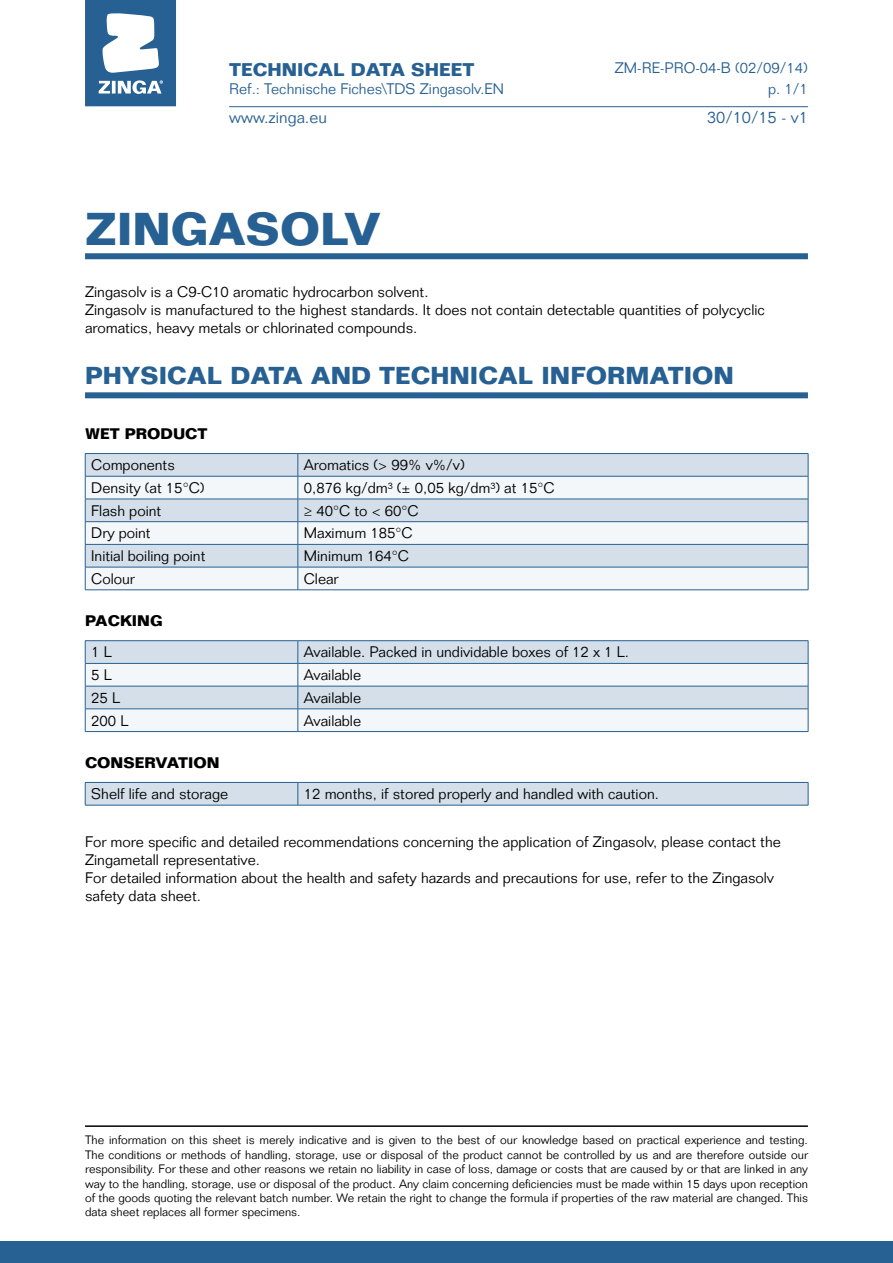
<style>
.page{position:relative;width:893px;height:1263px;background:#fff}
.page>*{position:absolute;margin:0;border:0;box-sizing:border-box;transform-origin:0 0}
.t1{font:700 45px "Folio Std";color:#276092}
.t2{font:700 24px "Folio Std";color:#276092}
.t3{font:700 18px "Folio Std";color:#276092}
.t4{font:300 16.5px "Folio Std";color:#276092}
.t5{font:300 15px/18px "Folio Std";color:#000}
.t6{font:300 15px "Folio Std";color:#276092}
.t7{font:700 15px "Folio Std";color:#000}
.t8{font:300 12px/14.4px "Folio Std";color:#000;text-align:justify}
</style>
<div class="page">
<svg style="left:85px;top:0;width:91px;height:106px"></svg>
<hr style="left:229px;top:106px;width:579px;height:1px;background:#276092">
<div style="left:0;top:1242px;width:893px;height:21px;background:#276092"></div>
<hr style="left:85px;top:1125px;width:723px;height:2px;background:#000">
<div style="left:85px;top:253px;width:723px;height:6px;background:#276092"></div>
<div style="left:85px;top:392px;width:723px;height:6px;background:#276092"></div>
<svg style="left:86px;top:454px;width:722px;height:22px;background:#d1dde7"></svg>
<svg style="left:86px;top:477px;width:722px;height:112px;fill:#f4f7fa"></svg>
<hr style="left:85px;top:453px;width:213px;height:1px;background:#276092">
<hr style="left:298px;top:453px;width:510px;height:1px;background:#276092">
<hr style="left:85px;top:476px;width:213px;height:1px;background:#276092">
<hr style="left:298px;top:476px;width:510px;height:1px;background:#276092">
<hr style="left:85px;top:499px;width:213px;height:1px;background:#276092">
<hr style="left:298px;top:499px;width:510px;height:1px;background:#276092">
<hr style="left:85px;top:521px;width:213px;height:1px;background:#276092">
<hr style="left:298px;top:521px;width:510px;height:1px;background:#276092">
<hr style="left:85px;top:544px;width:213px;height:1px;background:#276092">
<hr style="left:298px;top:544px;width:510px;height:1px;background:#276092">
<hr style="left:85px;top:567px;width:213px;height:1px;background:#276092">
<svg style="left:85px;top:454px;width:1px;height:135px"></svg>
<hr style="left:298px;top:567px;width:510px;height:1px;background:#276092">
<svg style="left:298px;top:454px;width:1px;height:135px"></svg>
<svg style="left:808px;top:454px;width:1px;height:136px"></svg>
<hr style="left:85px;top:589px;width:213px;height:1px;background:#276092">
<hr style="left:298px;top:589px;width:510px;height:1px;background:#276092">
<svg style="left:86px;top:641px;width:722px;height:22px;background:#d1dde7"></svg>
<svg style="left:86px;top:664px;width:722px;height:67px;fill:#f4f7fa"></svg>
<hr style="left:85px;top:640px;width:213px;height:1px;background:#276092">
<hr style="left:298px;top:640px;width:510px;height:1px;background:#276092">
<hr style="left:85px;top:663px;width:213px;height:1px;background:#276092">
<hr style="left:298px;top:663px;width:510px;height:1px;background:#276092">
<hr style="left:85px;top:686px;width:213px;height:1px;background:#276092">
<hr style="left:298px;top:686px;width:510px;height:1px;background:#276092">
<hr style="left:85px;top:709px;width:213px;height:1px;background:#276092">
<svg style="left:85px;top:641px;width:1px;height:90px"></svg>
<hr style="left:298px;top:709px;width:510px;height:1px;background:#276092">
<svg style="left:298px;top:641px;width:1px;height:90px"></svg>
<svg style="left:808px;top:641px;width:1px;height:90px"></svg>
<hr style="left:85px;top:731px;width:213px;height:1px;background:#276092">
<hr style="left:298px;top:731px;width:510px;height:1px;background:#276092">
<svg style="left:85px;top:782px;width:724px;height:23px;background:#c9d6e3"></svg>
<hr style="left:85px;top:805px;width:213px;height:1px;background:#276092">
<hr style="left:298px;top:805px;width:510px;height:1px;background:#276092">
<p class="t3" style="left:229px;top:58px;width:14px">TECH</p>
<p class="t3" style="left:282px;top:58px;width:157px">NICAL DATA SHEET</p>
<p class="t6" style="left:229px;top:79px;width:276px">Ref.: Technische Fiches\TDS Zingasolv.EN</p>
<p class="t4" style="left:229px;top:107px;width:99px">www.zinga.eu</p>
<h1 class="t1" style="left:85px;top:201px;width:297px">ZINGASOLV</h1>
<p class="t6" style="left:615px;top:59px;width:195px">ZM-RE-PRO-04-B (02/09/14)</p>
<p class="t6" style="left:768px;top:79px;width:41px">p. 1/1</p>
<p class="t4" style="left:707px;top:107px;width:102px">30/10/15 - v1</p>
<p class="t5" style="left:85px;top:283px;width:681px">Zingasolv is a C9-C10 aromatic hydrocarbon solvent.<br>Zingasolv is manufactured to the highest standards. It does not contain detectable quantities of polycyclic aromatics, heavy metals or chlorinated compounds.</p>
<h2 class="t2" style="left:85px;top:360px;width:616px">PHYSICAL DATA AN D TECHNICAL IN FORMATION</h2>
<p class="t7" style="left:85px;top:424px;width:124px">WET PRODUCT</p>
<p class="t5" style="left:91px;top:456px;width:85px">Components</p>
<p class="t5" style="left:304px;top:456px;width:162px">Aromatics (&gt; 99% v%/v)</p>
<p class="t5" style="left:91px;top:479px;width:115px">Density (at 15°C)</p>
<p class="t5" style="left:304px;top:479px;width:252px">0,876 kg/dm³ (± 0,05 kg/dm³) at 15°C</p>
<p class="t5" style="left:91px;top:501px;width:72px">Flash point</p>
<p class="t5" style="left:304px;top:501px;width:116px">≥ 40°C to &lt; 60°C</p>
<p class="t5" style="left:91px;top:524px;width:61px">Dry point</p>
<p class="t5" style="left:304px;top:524px;width:110px">Maximum 185°C</p>
<p class="t5" style="left:91px;top:547px;width:116px">Initial boiling point</p>
<p class="t5" style="left:304px;top:547px;width:107px">Minimum 164°C</p>
<p class="t5" style="left:91px;top:570px;width:45px">Colour</p>
<p class="t5" style="left:304px;top:570px;width:36px">Clear</p>
<p class="t7" style="left:85px;top:611px;width:58px">PACKING</p>
<p class="t5" style="left:91px;top:643px;width:22px">1 L</p>
<p class="t5" style="left:304px;top:643px;width:327px">Available. Packed in undividable boxes of 12 x 1 L.</p>
<p class="t5" style="left:91px;top:666px;width:22px">5 L</p>
<p class="t5" style="left:304px;top:666px;width:59px">Available</p>
<p class="t5" style="left:91px;top:689px;width:30px">25 L</p>
<p class="t5" style="left:304px;top:689px;width:59px">Available</p>
<p class="t5" style="left:91px;top:711px;width:39px">200 L</p>
<p class="t5" style="left:304px;top:711px;width:59px">Available</p>
<p class="t7" style="left:85px;top:753px;width:26px">CONS</p>
<p class="t7" style="left:135px;top:753px;width:65px">ERVATION</p>
<p class="t5" style="left:91px;top:785px;width:138px">Shelf life and storage</p>
<p class="t5" style="left:304px;top:785px;width:357px">12 months, if stored properly and handled with caution.</p>
<p class="t5" style="left:85px;top:832px;width:697px">For more specific and detailed recommendations concerning the application of Zingasolv, please contact the Zingametall representative.<br>For detailed information about the health and safety hazards and precautions for use, refer to the Zingasolv safety data sheet.</p>
<p class="t8" style="left:85px;top:1133px;width:724px">The information on this sheet is merely indicative and is given to the best of our knowledge based on practical experience and testing.<br>The conditions or methods of handling, storage, use or disposal of the product cannot be controlled by us and are therefore outside our responsibility. For these and other reasons we retain no liability in case of loss, damage or costs that are caused by or that are linked in any way to the handling, storage, use or disposal of the product. Any claim concerning deficiencies must be made within 15 days upon reception of the goods quoting the relevant batch number. We retain the right to change the formula if properties of the raw material are changed. This data sheet replaces all former specimens.</p>
</div>
